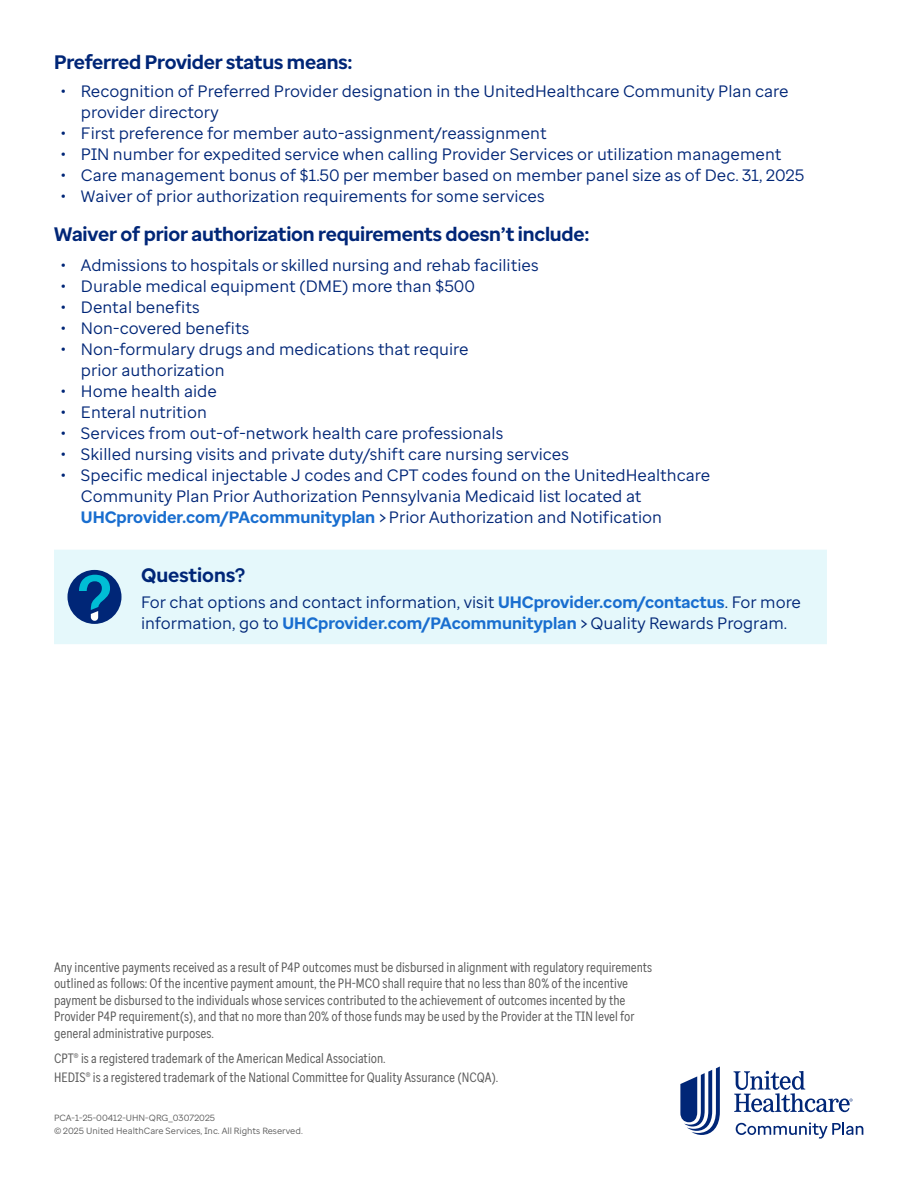
<style>
.page{position:relative;width:918px;height:1188px;background:#fff}
.page>*{position:absolute;margin:0;border:0;box-sizing:border-box;transform-origin:0 0}
.t1{font:700 19.5px "Enterprise Sans";letter-spacing:-.01em;color:#002677}
.t2{font:16.5px/21px "Enterprise Sans";color:#002677}
.t3{font:13.5px/16.5px "Enterprise Sans Cond";color:#5a5a5a}
.t4{font:9px/13.5px "Enterprise Sans";color:#5a5a5a}
.s1{font-weight:700;color:#196ecf}
</style>
<div class="page">
<svg style="left:680px;top:1067px;width:40px;height:68px"></svg>
<svg style="left:734px;top:1071px;width:119px;height:41px"></svg>
<svg style="left:736px;top:1122px;width:127px;height:17px"></svg>
<div style="left:54px;top:550px;width:773px;height:94px;background:#e5f8fb"></div>
<div style="left:68px;top:570px;width:54px;height:54px;background:#002677;border-radius:50%"></div>
<svg style="left:79px;top:575px;width:31px;height:46px"></svg>
<p class="t1" style="left:54px;top:49px;width:300px">Preferred Provider status means:</p>
<p class="t2" style="left:81px;top:80px;width:709px;text-indent:-20px">• Recognition of Preferred Provider designation in the UnitedHealthcare Community Plan care provider directory</p>
<p class="t2" style="left:61px;top:122px;width:487px">• First preference for member auto-assignment/reassignment</p>
<p class="t2" style="left:61px;top:143px;width:722px">• PIN number for expedited service when calling Provider Services or utilization management</p>
<p class="t2" style="left:61px;top:164px;width:745px">• Care management bonus of $1.50 per member based on member panel size as of Dec. 31, 2025</p>
<p class="t2" style="left:61px;top:185px;width:485px">• Waiver of prior authorization requirements for some services</p>
<p class="t1" style="left:54px;top:221px;width:537px">Waiver of prior authorization requirements doesn’t include:</p>
<p class="t2" style="left:61px;top:254px;width:479px">• Admissions to hospitals or skilled nursing and rehab facilities</p>
<p class="t2" style="left:61px;top:275px;width:416px">• Durable medical equipment (DME) more than $500</p>
<p class="t2" style="left:61px;top:296px;width:140px">• Dental benefits</p>
<p class="t2" style="left:61px;top:317px;width:190px">• Non-covered benefits</p>
<p class="t2" style="left:81px;top:338px;width:389px;text-indent:-20px">• Non-formulary drugs and medications that require prior authorization</p>
<p class="t2" style="left:61px;top:380px;width:158px">• Home health aide</p>
<p class="t2" style="left:61px;top:401px;width:148px">• Enteral nutrition</p>
<p class="t2" style="left:61px;top:422px;width:444px">• Services from out-of-network health care professionals</p>
<p class="t2" style="left:61px;top:443px;width:510px">• Skilled nursing visits and private duty/shift care nursing services</p>
<p class="t2" style="left:81px;top:464px;width:631px;text-indent:-20px">• Specific medical injectable J codes and CPT codes found on the UnitedHealthcare<br>Community Plan Prior Authorization Pennsylvania Medicaid list located at<br><span class="s1">UHCprovider.com/PAcommunityplan</span> &gt; Prior Authorization and Notification</p>
<p class="t1" style="left:141px;top:562px;width:106px">Questions?</p>
<p class="t2" style="left:141px;top:591px;width:662px">For chat options and contact information, visit <span class="s1">UHCprovider.com/contactus</span>. For more information, go to <span class="s1">UHCprovider.com/PAcommunityplan</span> &gt; Quality Rewards Program.</p>
<p class="t3" style="left:54px;top:958px;width:600px">Any incentive payments received as a result of P4P outcomes must be disbursed in alignment with regulatory requirements outlined as follows: Of the incentive payment amount, the PH-MCO shall require that no less than 80% of the incentive payment be disbursed to the individuals whose services contributed to the achievement of outcomes incented by the Provider P4P requirement(s), and that no more than 20% of those funds may be used by the Provider at the TIN level for general administrative purposes.</p>
<p class="t3" style="left:54px;top:1049px;width:446px;line-height:18.8px">CPT® is a registered trademark of the American Medical Association.<br>HEDIS® is a registered trademark of the National Committee for Quality Assurance (NCQA).</p>
<p class="t4" style="left:54px;top:1111px;width:250px">PCA-1-25-00412-UHN-QRG_03072025<br>© 2025 United HealthCare Services, Inc. All Rights Reserved.</p>
</div>
